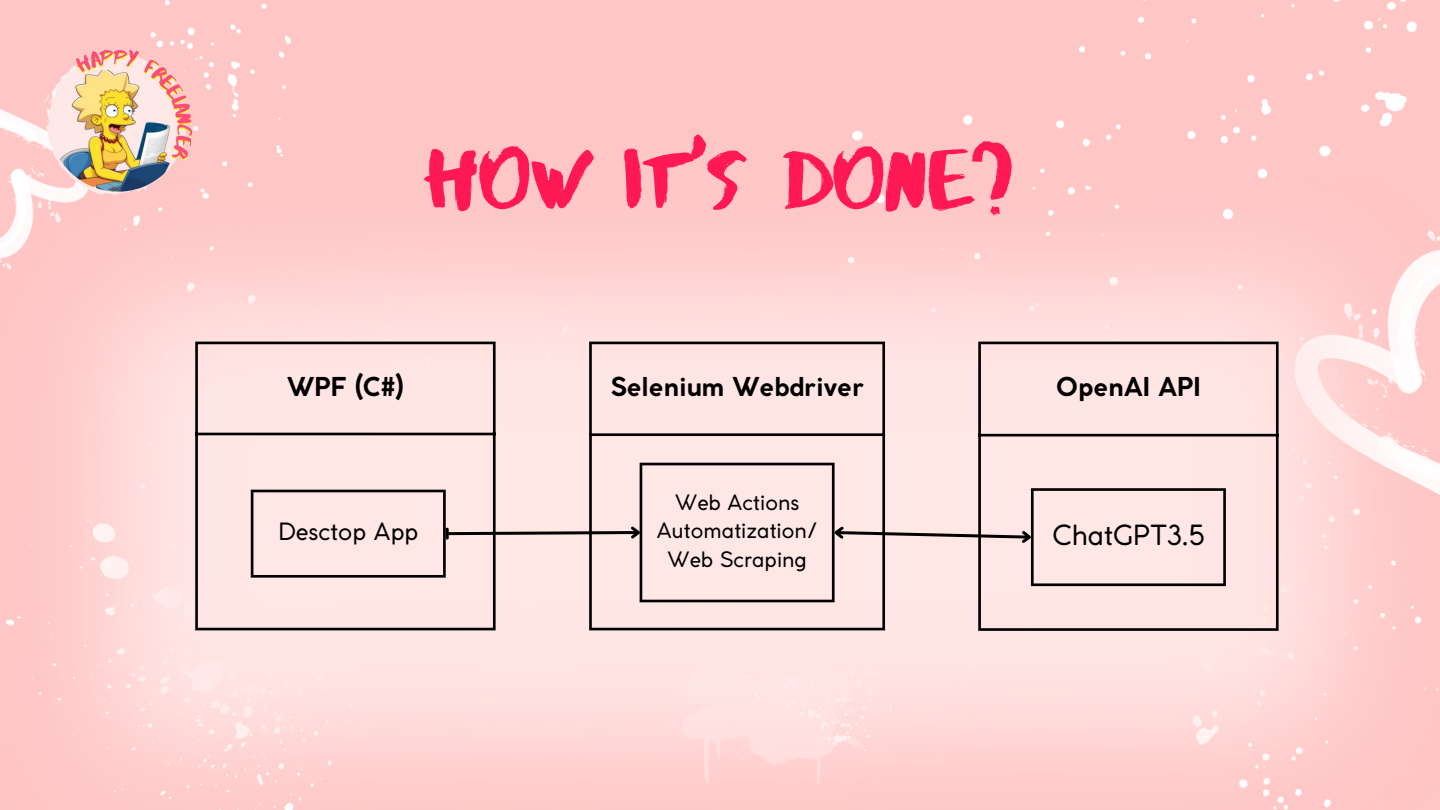
<style>
.page{position:relative;width:1440px;height:810px;background:#fff}
.page>*{position:absolute;margin:0;border:0;box-sizing:border-box;transform-origin:0 0}
.t1{font:85px "Abys";color:#ff1856}
.t2{font:27.5px "Coco Gothic";color:#000}
.t3{font:700 25.7px "Coco Gothic";color:#000}
.t4{font:23.5px "Coco Gothic";color:#000}
.t5{font:21px/28.7px "Coco Gothic";color:#000;text-align:center}
</style>
<div class="page">
<div style="left:0;top:0;width:1440px;height:178px;background:#ffc6c6"></div>
<img style="left:0;top:178px;width:1440px;height:632px">
<hr style="left:195px;top:344px;width:3px;height:284px;background:#000">
<hr style="left:493px;top:344px;width:3px;height:284px;background:#000">
<hr style="left:195px;top:342px;width:301px;height:2px;background:#000">
<hr style="left:195px;top:433px;width:301px;height:2px;background:#000">
<hr style="left:195px;top:628px;width:301px;height:2px;background:#000">
<hr style="left:251px;top:492px;width:2px;height:83px;background:#000">
<hr style="left:443px;top:492px;width:3px;height:83px;background:#000">
<hr style="left:251px;top:490px;width:195px;height:2px;background:#000">
<hr style="left:251px;top:575px;width:195px;height:3px;background:#000">
<hr style="left:589px;top:344px;width:3px;height:284px;background:#000">
<hr style="left:882px;top:344px;width:3px;height:284px;background:#000">
<hr style="left:589px;top:342px;width:296px;height:2px;background:#000">
<hr style="left:589px;top:433px;width:296px;height:3px;background:#000">
<hr style="left:589px;top:628px;width:296px;height:2px;background:#000">
<hr style="left:640px;top:465px;width:2px;height:135px;background:#000">
<hr style="left:832px;top:465px;width:3px;height:135px;background:#000">
<hr style="left:640px;top:463px;width:195px;height:2px;background:#000">
<hr style="left:640px;top:600px;width:195px;height:2px;background:#000">
<hr style="left:978px;top:344px;width:3px;height:284px;background:#000">
<hr style="left:1276px;top:344px;width:3px;height:284px;background:#000">
<hr style="left:978px;top:342px;width:301px;height:2px;background:#000">
<hr style="left:978px;top:434px;width:301px;height:2px;background:#000">
<hr style="left:978px;top:628px;width:301px;height:3px;background:#000">
<hr style="left:1031px;top:491px;width:3px;height:92px;background:#000">
<hr style="left:1223px;top:491px;width:3px;height:92px;background:#000">
<hr style="left:1031px;top:488px;width:195px;height:3px;background:#000">
<hr style="left:1031px;top:583px;width:195px;height:3px;background:#000">
<svg style="left:445px;top:524px;width:199px;height:17px;background:#c4b2b1"></svg>
<svg style="left:831px;top:524px;width:204px;height:22px;background:#cdb9b8"></svg>
<img style="left:39px;top:43px;width:157px;height:156px">
<p class="t1" style="left:427px;top:127px;width:587px">HOW IT'S DONE?</p>
<p class="t3" style="left:287px;top:377px;width:119px">WPF (С#)</p>
<p class="t4" style="left:278px;top:522px;width:142px">Desctop App</p>
<p class="t3" style="left:610px;top:377px;width:255px">Selenium Webdriver</p>
<p class="t5" style="left:657px;top:490px;width:162px">Web Actions<br>Automatization/<br>Web Scraping</p>
<p class="t3" style="left:1056px;top:377px;width:146px">OpenAI API</p>
<p class="t2" style="left:1052px;top:525px;width:154px">ChatGPT3.5</p>
</div>
